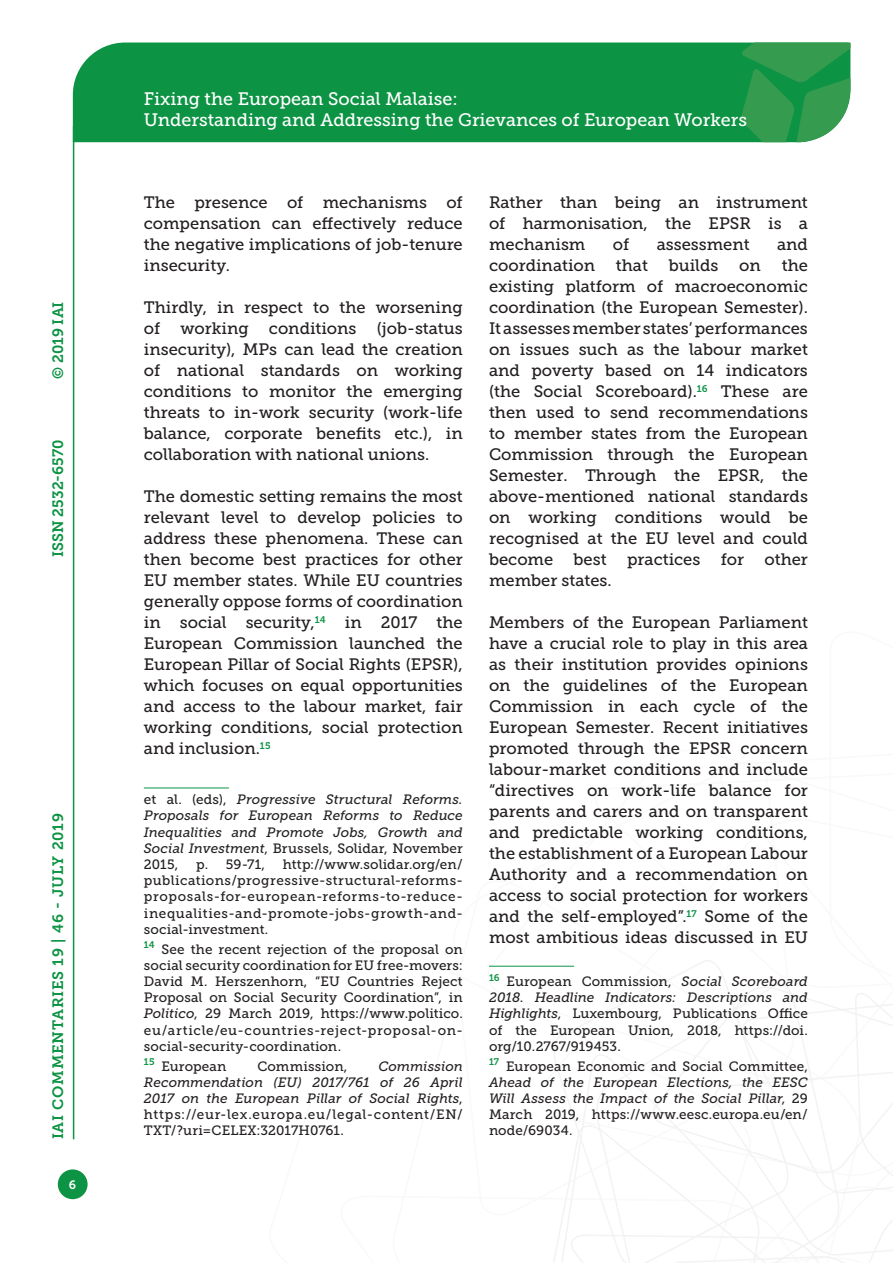
<style>
.page{position:relative;width:893px;height:1263px;background:#fff}
.page>*{position:absolute;margin:0;border:0;box-sizing:border-box;transform-origin:0 0}
.t1{font:18px/21.6px "Museo Slab 500";color:#fff}
.Testo{font:16.5px/21px "Museo Slab 500";color:#231f20;text-align:justify}
.t2{font:15px "Museo Slab 700";letter-spacing:.05em;color:#0d9344}
.t3{font:15px "Museo Slab 700";color:#0d9344}
.Nota{font:13.5px/16.2px "Museo Slab 500";letter-spacing:.015em;color:#231f20;text-align:justify}
.Nota-2{font:italic 13.5px/16.2px "Museo Slab 500";color:#231f20;text-align:justify}
.t4{font:12px "Museo Slab 700";color:#fff}
.s1{font-style:normal}
.s2{font-style:italic}
</style>
<div class="page">
<svg style="left:531px;top:960px;width:362px;height:303px"></svg>
<div style="left:73px;top:43px;width:668px;height:99px;background:#0d9344"></div>
<svg style="left:741px;top:43px;width:109px;height:99px;background:#339d54"></svg>
<div style="left:58px;top:1169px;width:30px;height:30px;background:#0d9344;border-radius:50%"></div>
<hr style="left:73px;top:126px;width:1px;height:1013px;background:#0d9344">
<hr style="left:489px;top:966px;width:85px;height:1px;background:#0d9344">
<hr style="left:144px;top:788px;width:85px;height:1px;background:#0d9344">
<p class="t2" style="left:50px;top:379px;width:79px;rotate:-90deg">© 2019 IAI</p>
<p class="t3" style="left:50px;top:557px;width:119px;rotate:-90deg">ISSN 2532-6570</p>
<p class="t2" style="left:50px;top:1139px;width:328px;rotate:-90deg">IAI COMMENTARIES 19 | 46 - JULY 2019</p>
<p class="t4" style="left:69px;top:1178px;width:9px">6</p>
<p class="t1" style="left:144px;top:88px;width:605px">Fixing the European Social Malaise:<br>Understanding and Addressing the Grievances of European Workers</p>
<p class="Testo" style="left:144px;top:192px;width:320px">The presence of mechanisms of compensation can effectively reduce the negative implications of job-tenure insecurity.</p>
<p class="Testo" style="left:144px;top:297px;width:320px">Thirdly, in respect to the worsening of working conditions (job-status insecurity), MPs can lead the creation of national standards on working conditions to monitor the emerging threats to in-work security (work-life balance, corporate benefits etc.), in collaboration with national unions.</p>
<p class="Testo" style="left:144px;top:486px;width:320px">The domestic setting remains the most relevant level to develop policies to address these phenomena. These can then become best practices for other EU member states. While EU countries generally oppose forms of coordination in social security,<sup>14</sup> in 2017 the European Commission launched the European Pillar of Social Rights (EPSR), which focuses on equal opportunities and access to the labour market, fair working conditions, social protection and inclusion.<sup>15</sup></p>
<p class="Nota-2" style="left:144px;top:791px;width:320px"><span class="s1">et al. (eds),</span> Progressive Structural Reforms.<br>Proposals for European Reforms to Reduce Inequalities and Promote Jobs, Growth and Social Investment<span class="s1">, Brussels, Solidar, November 2015,</span></p>
<p class="Nota" style="left:144px;top:856px;width:320px;text-indent:139px">http://www.solidar.org/en/ publications/progressive-structural-reforms&shy;proposals-for-european-reforms-to-reduce&shy;inequalities-and-promote-jobs-growth-and&shy;social-investment.</p>
<p class="Nota" style="left:144px;top:941px;width:320px"><sup>14</sup> See the recent rejection of the proposal on social security coordination for EU free-movers:<br>David M. Herszenhorn, “EU Countries Reject Proposal on Social Security Coordination”, in <span class="s2">Politico</span>, 29 March 2019, https://www.politico. eu/article/eu-countries-reject-proposal-on&shy;social-security-coordination.</p>
<p class="Nota" style="left:144px;top:1058px;width:84px"><sup>15</sup> European</p>
<p class="Nota" style="left:257px;top:1058px;width:92px">Commission,</p>
<p class="Nota" style="left:196px;top:856px;width:71px">p. 59-71,</p>
<p class="Nota-2" style="left:144px;top:1058px;width:320px;text-indent:234px">Commission Recommendation (EU) 2017/761 of 26 April 2017 on the European Pillar of Social Rights<span class="s1">, https://eur-lex.europa.eu/legal-content/EN/ TXT/?uri=CELEX:32017H0761.</span></p>
<p class="Testo" style="left:489px;top:192px;width:320px">Rather than being an instrument of harmonisation, the EPSR is a mechanism</p>
<p class="Testo" style="left:613px;top:234px;width:18px">of</p>
<p class="Testo" style="left:657px;top:234px;width:94px">assessment</p>
<p class="Testo" style="left:777px;top:234px;width:32px">and</p>
<p class="Testo" style="left:489px;top:255px;width:320px;text-indent:293px">the existing platform of macroeconomic coordination (the European Semester).<br>It assesses member states’ performances on issues such as the labour market and poverty based on 14 indicators (the Social Scoreboard).<sup>16</sup> These are then used to send recommendations to member states from the European Commission through the European Semester. Through the EPSR, the above-mentioned national standards on working conditions would be recognised at the EU level and could become best practices for other member states.</p>
<p class="Testo" style="left:489px;top:612px;width:320px">Members of the European Parliament have a crucial role to play in this area as their institution provides opinions on the guidelines of the European Commission in each cycle of the European Semester. Recent initiatives promoted through the EPSR concern labour-market conditions and include “directives on work-life balance for parents and carers and on transparent and predictable working conditions, the establishment of a European Labour Authority and a recommendation on access to social protection for workers and the self-employed”.<sup>17</sup> Some of the most ambitious ideas discussed in EU</p>
<p class="Nota" style="left:489px;top:973px;width:320px"><sup>16</sup> European Commission, <span class="s2">Social Scoreboard 2018. Headline Indicators: Descriptions and Highlights</span>, Luxembourg, Publications Office of the European Union, 2018, https://doi. org/10.2767/919453.</p>
<p class="Nota" style="left:489px;top:1058px;width:320px"><sup>17</sup> European Economic and Social Committee, <span class="s2">Ahead of the European Elections, the EESC Will Assess the Impact of the Social Pillar</span>, 29<br>March 2019, https://www.eesc.europa.eu/en/ node/69034.</p>
<p class="Testo" style="left:489px;top:255px;width:108px">coordination</p>
<p class="Testo" style="left:616px;top:255px;width:34px">that</p>
<p class="Testo" style="left:669px;top:255px;width:51px">builds</p>
<p class="Testo" style="left:739px;top:255px;width:23px">on</p>
</div>
